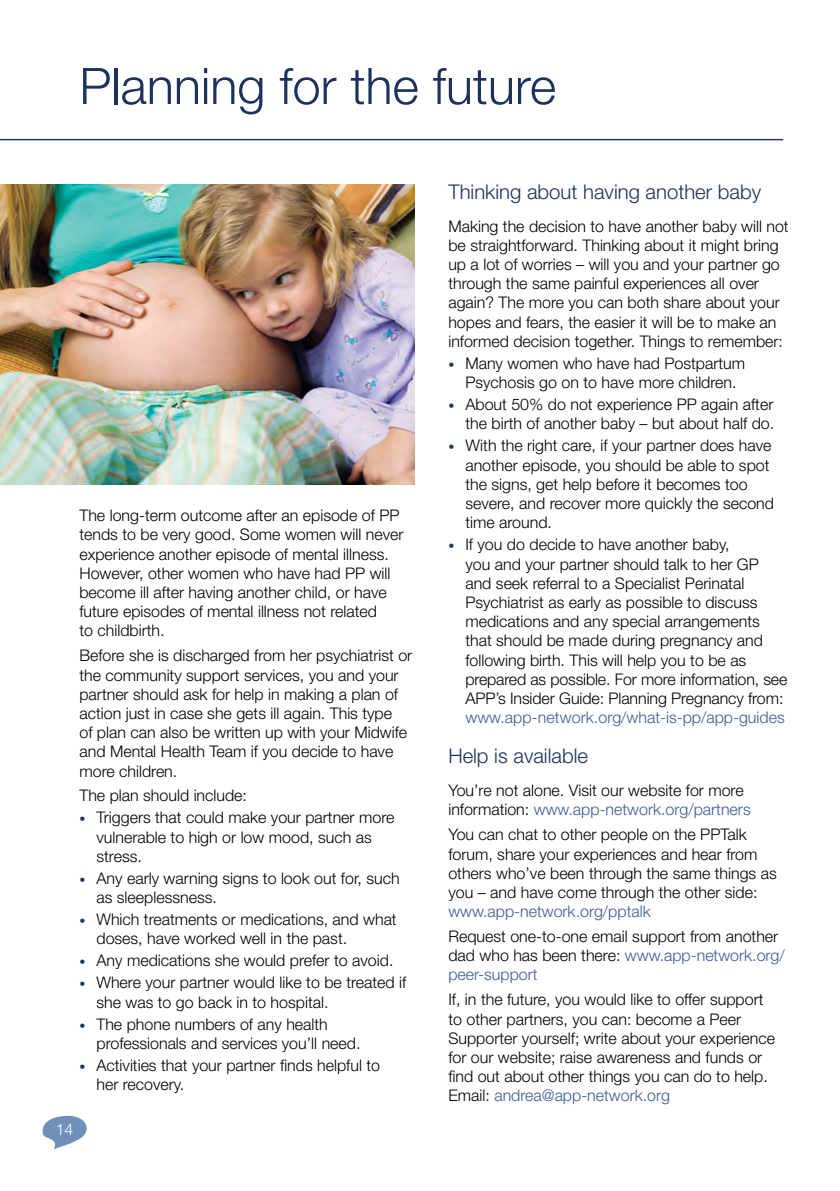
<style>
.page{position:relative;width:840px;height:1191px;background:#fff}
.page>*{position:absolute;margin:0;border:0;box-sizing:border-box;transform-origin:0 0}
.t1{font:300 50.4px "Helvetica Neue LT Std";color:#1c315c}
.t2{font:300 20.2px "Helvetica Neue LT Std";color:#1c315c}
.t3{font:300 16px/19.2px "Helvetica Neue LT Std";color:#000}
.t4{font:300 16px "Helvetica Neue LT Std";color:#3d5a98}
.t5{font:300 16px "Helvetica Neue LT Std";color:#fff}
.s1{font-size:12px;color:#17375e}
.s2{color:#3d5a98}
</style>
<div class="page">
<svg style="left:42px;top:1115px;width:45px;height:34px"></svg>
<hr style="left:0;top:139px;width:782px;height:1px;background:#1c315c">
<img style="left:0;top:184px;width:414px;height:301px">
<h1 class="t1" style="left:79px;top:55px;width:478px">Planning for the future</h1>
<p class="t3" style="left:79px;top:505px;width:325px">The long-term outcome after an episode of PP tends to be very good. Some women will never experience another episode of mental illness.<br>However, other women who have had PP will become ill after having another child, or have future episodes of mental illness not related<br>to childbirth.</p>
<p class="t3" style="left:79px;top:645px;width:334px">Before she is discharged from her psychiatrist or the community support services, you and your partner should ask for help in making a plan of action just in case she gets ill again. This type<br>of plan can also be written up with your Midwife and Mental Health Team if you decide to have more children.</p>
<p class="t3" style="left:79px;top:786px;width:169px">The plan should include:</p>
<p class="t3" style="left:96px;top:808px;width:299px;text-indent:-17px"><span class="s1">•</span> Triggers that could make your partner more vulnerable to high or low mood, such as stress.</p>
<p class="t3" style="left:96px;top:868px;width:304px;text-indent:-17px"><span class="s1">•</span> Any early warning signs to look out for, such as sleeplessness.</p>
<p class="t3" style="left:96px;top:909px;width:301px;text-indent:-17px"><span class="s1">•</span> Which treatments or medications, and what doses, have worked well in the past.</p>
<p class="t3" style="left:79px;top:950px;width:315px"><span class="s1">•</span> Any medications she would prefer to avoid.</p>
<p class="t3" style="left:96px;top:972px;width:311px;text-indent:-17px"><span class="s1">•</span> Where your partner would like to be treated if she was to go back in to hospital.</p>
<p class="t3" style="left:96px;top:1014px;width:265px;text-indent:-17px"><span class="s1">•</span> The phone numbers of any health professionals and services you’ll need.</p>
<p class="t3" style="left:96px;top:1055px;width:285px;text-indent:-17px"><span class="s1">•</span> Activities that your partner finds helpful to her recovery.</p>
<p class="t5" style="left:56px;top:1119px;width:19px">14</p>
<p class="t2" style="left:448px;top:179px;width:314px">Thinking about having another baby</p>
<p class="t3" style="left:448px;top:216px;width:341px">Making the decision to have another baby will not be straightforward. Thinking about it might bring up a lot of worries – will you and your partner go through the same painful experiences all over again? The more you can both share about your hopes and fears, the easier it will be to make an informed decision together. Things to remember:</p>
<p class="t3" style="left:448px;top:353px;width:298px;text-align:center"><span class="s1">•</span> Many women who have had Postpartum<br>Psychosis go on to have more children.</p>
<p class="t3" style="left:448px;top:394px;width:327px;text-align:right"><span class="s1">•</span> About 50% do not experience PP again after the birth of another baby – but about half do.</p>
<p class="t3" style="left:465px;top:436px;width:310px;text-indent:-17px"><span class="s1">•</span> With the right care, if your partner does have another episode, you should be able to spot the signs, get help before it becomes too severe, and recover more quickly the second time around.</p>
<p class="t3" style="left:465px;top:534px;width:323px;text-indent:-17px"><span class="s1">•</span> If you do decide to have another baby,<br>you and your partner should talk to her GP and seek referral to a Specialist Perinatal Psychiatrist as early as possible to discuss medications and any special arrangements that should be made during pregnancy and following birth. This will help you to be as prepared as possible. For more information, see APP’s Insider Guide: Planning Pregnancy from:</p>
<p class="t4" style="left:465px;top:707px;width:320px">www.app-network.org/what-is-pp/app-guides</p>
<p class="t2" style="left:448px;top:744px;width:141px">Help is available</p>
<p class="t3" style="left:448px;top:780px;width:303px">You’re not alone. Visit our website for more information: <span class="s2">www.app-network.org/partners</span></p>
<p class="t3" style="left:448px;top:824px;width:330px">You can chat to other people on the PPTalk forum, share your experiences and hear from others who’ve been through the same things as you – and have come through the other side:</p>
<p class="t4" style="left:448px;top:901px;width:204px">www.app-network.org/pptalk</p>
<p class="t3" style="left:448px;top:926px;width:338px">Request one-to-one email support from another dad who has been there: <span class="s2">www.app-network.org/ peer-support</span></p>
<p class="t3" style="left:448px;top:989px;width:328px">If, in the future, you would like to offer support to other partners, you can: become a Peer Supporter yourself; write about your experience for our website; raise awareness and funds or find out about other things you can do to help.<br>Email: <span class="s2">andrea@app-network.org</span></p>
</div>
